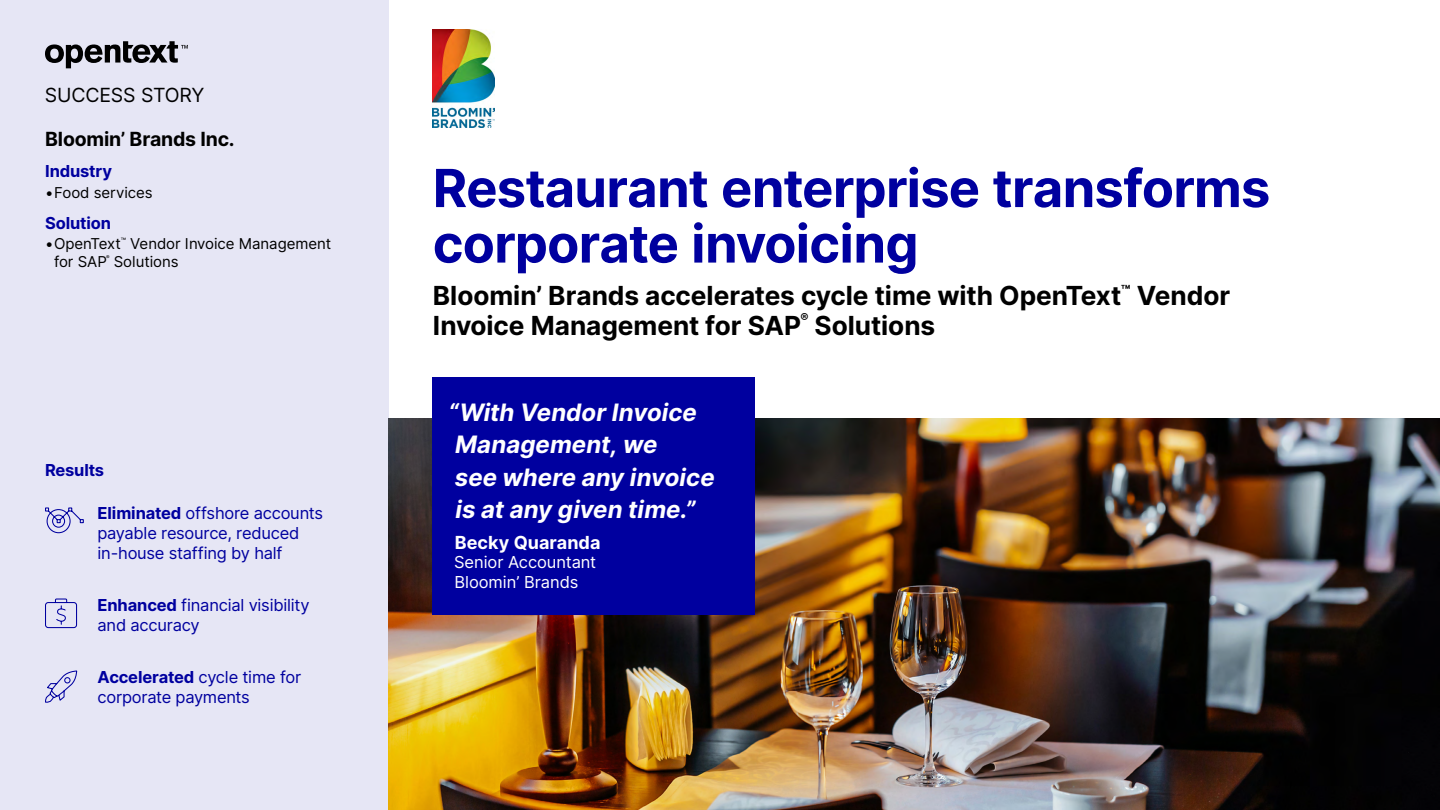
<style>
.page{position:relative;width:1440px;height:810px;background:#fff}
.page>*{position:absolute;margin:0;border:0;box-sizing:border-box;transform-origin:0 0}
.t1{font:700 52.5px/55.5px "Inter";letter-spacing:-.015em;color:#00009f}
.t2{font:700 26.25px/30px "Inter";letter-spacing:-.005em;color:#000}
.t3{font:italic 700 24px/32.2px "Inter";color:#fff}
.Sidebar_Customer_Nam{font:700 19.5px "Inter";letter-spacing:-.01em;color:#000}
.Document_Type{font:19.5px "Inter";letter-spacing:-.01em;color:#000}
.Quote_Name{font:700 18px "Inter";color:#fff}
.Sidebar_Stats{font:16.5px/19.8px "Inter";letter-spacing:-.015em;color:#00009f}
.Quote_Title___Compan{font:16.5px "Inter";letter-spacing:-.005em;color:#fff}
.Sidebar_H1{font:700 16.5px "Inter";letter-spacing:-.01em;color:#00009f}
.t4{font:15px/18px "Inter";letter-spacing:-.005em;color:#000}
.t5{font:700 12.23px "Inter";color:#000}
.t6{font:5.25px "Inter";color:#000}
.s1{font-weight:700}
</style>
<div class="page">
<div style="left:0;top:0;width:388px;height:810px;background:#e6e6f5"></div>
<svg style="left:45px;top:41px;width:143px;height:27px"></svg>
<img style="left:388px;top:418px;width:1052px;height:392px">
<div style="left:433px;top:377px;width:322px;height:238px;background:#00009f"></div>
<img style="left:433px;top:30px;width:61px;height:98px">
<svg style="left:45px;top:670px;width:33px;height:33px"></svg>
<svg style="left:45px;top:507px;width:39px;height:27px"></svg>
<svg style="left:45px;top:598px;width:33px;height:31px"></svg>
<p class="Document_Type" style="left:45px;top:81px;width:161px">SUCCESS STORY</p>
<p class="Sidebar_Customer_Nam" style="left:45px;top:124px;width:191px">Bloomin’ Brands Inc.</p>
<p class="Sidebar_H1" style="left:45px;top:159px;width:69px">Industry</p>
<p class="t4" style="left:45px;top:183px;width:109px">•Food services</p>
<p class="Sidebar_H1" style="left:45px;top:211px;width:68px">Solution</p>
<p class="t4" style="left:54px;top:234px;width:279px;text-indent:-9px">•OpenText<sup>™</sup> Vendor Invoice Management for SAP</p>
<p class="t6" style="left:106px;top:253px;width:5px">®</p>
<p class="t4" style="left:114px;top:252px;width:66px">Solutions</p>
<p class="Sidebar_H1" style="left:45px;top:458px;width:61px">Results</p>
<p class="Sidebar_Stats" style="left:98px;top:503px;width:227px"><span class="s1">Eliminated</span> offshore accounts payable resource, reduced in-house staffing by half</p>
<p class="Sidebar_Stats" style="left:98px;top:595px;width:214px"><span class="s1">Enhanced</span> financial visibility and accuracy</p>
<p class="Sidebar_Stats" style="left:98px;top:666px;width:205px"><span class="s1">Accelerated</span> cycle time for corporate payments</p>
<h1 class="t1" style="left:433px;top:159px;width:839px">Restaurant enterprise transforms corporate invoicing</h1>
<h2 class="t2" style="left:433px;top:279px;width:799px">Bloomin’ Brands accelerates cycle time with OpenText<sup>™</sup> Vendor<br>Invoice Management for SAP</h2>
<h2 class="t5" style="left:800px;top:309px;width:10px">®</h2>
<h2 class="t2" style="left:815px;top:309px;width:122px">Solutions</h2>
<p class="t3" style="left:448px;top:396px;width:268px">“With Vendor Invoice<br>Management, we<br>see where any invoice is at any given time.”</p>
<p class="Quote_Name" style="left:455px;top:529px;width:147px">Becky Quaranda</p>
<p class="Quote_Title___Compan" style="left:454px;top:550px;width:144px">Senior Accountant</p>
<p class="Quote_Title___Compan" style="left:454px;top:570px;width:125px">Bloomin’ Brands</p>
</div>
